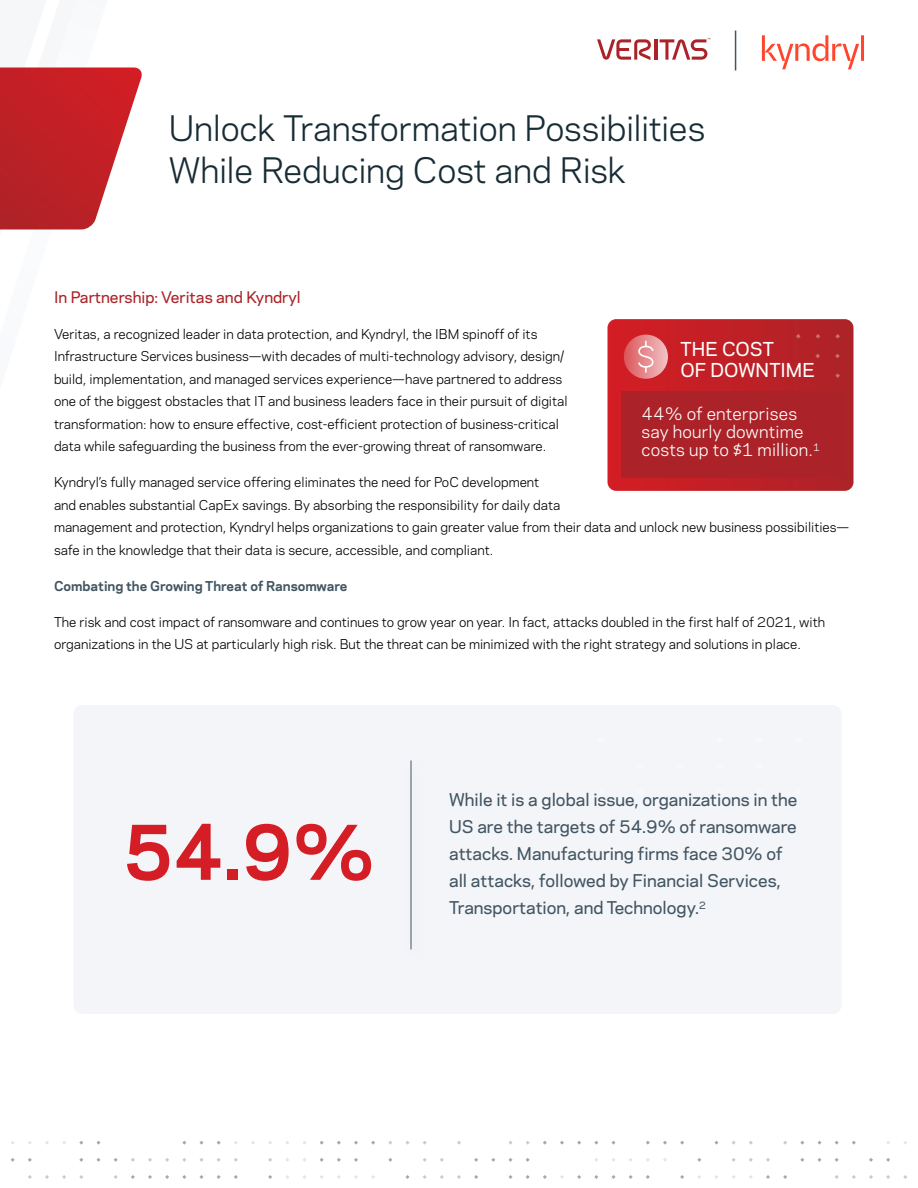
<style>
.page{position:relative;width:918px;height:1188px;background:#fff}
.page>*{position:absolute;margin:0;border:0;box-sizing:border-box;transform-origin:0 0}
.Quote_Body{font:700 72px "Polaris";color:#d41d24}
.Headline{font:33px/42px "Polaris";letter-spacing:-.01em;color:#182c35}
.Call_Out_Box{font:500 18px/21px "Polaris";letter-spacing:.005em;color:#fff}
.t1{font:500 16.5px/27px "Polaris";color:#425563}
.Body_Copy{font:16.5px/18px "Polaris";letter-spacing:.01em;color:#fff}
.Paragraph_Title{font:500 15px "Polaris";color:#ab2328}
.Body_Copy-2{font:12.75px/22.5px "Polaris";color:#000}
.Paragraph_Subtitle{font:700 12.75px "Polaris";color:#425563}
</style>
<div class="page">
<svg style="left:0;top:67px;width:142px;height:163px"></svg>
<svg style="left:783px;top:1175px;width:4px;height:4px"></svg>
<svg style="left:766px;top:1158px;width:4px;height:4px"></svg>
<svg style="left:766px;top:1175px;width:4px;height:4px"></svg>
<svg style="left:749px;top:1158px;width:4px;height:4px"></svg>
<svg style="left:714px;top:1141px;width:5px;height:4px"></svg>
<svg style="left:697px;top:1158px;width:4px;height:4px"></svg>
<svg style="left:680px;top:1141px;width:4px;height:4px"></svg>
<svg style="left:680px;top:1175px;width:4px;height:4px"></svg>
<svg style="left:663px;top:1141px;width:4px;height:4px"></svg>
<svg style="left:646px;top:1141px;width:4px;height:4px"></svg>
<svg style="left:646px;top:1175px;width:4px;height:4px"></svg>
<svg style="left:629px;top:1175px;width:4px;height:4px"></svg>
<svg style="left:611px;top:1141px;width:5px;height:4px"></svg>
<svg style="left:611px;top:1175px;width:5px;height:4px"></svg>
<svg style="left:594px;top:1175px;width:4px;height:4px"></svg>
<svg style="left:577px;top:1141px;width:4px;height:4px"></svg>
<svg style="left:577px;top:1175px;width:4px;height:4px"></svg>
<svg style="left:560px;top:1141px;width:4px;height:4px"></svg>
<svg style="left:560px;top:1175px;width:4px;height:4px"></svg>
<svg style="left:543px;top:1141px;width:4px;height:4px"></svg>
<svg style="left:543px;top:1175px;width:4px;height:4px"></svg>
<svg style="left:526px;top:1158px;width:4px;height:4px"></svg>
<svg style="left:526px;top:1175px;width:4px;height:4px"></svg>
<svg style="left:508px;top:1141px;width:5px;height:4px"></svg>
<svg style="left:508px;top:1158px;width:5px;height:4px"></svg>
<svg style="left:508px;top:1175px;width:5px;height:4px"></svg>
<svg style="left:491px;top:1158px;width:4px;height:4px"></svg>
<svg style="left:474px;top:1158px;width:4px;height:4px"></svg>
<svg style="left:474px;top:1175px;width:4px;height:4px"></svg>
<svg style="left:457px;top:1141px;width:4px;height:4px"></svg>
<svg style="left:457px;top:1175px;width:4px;height:4px"></svg>
<svg style="left:440px;top:1158px;width:4px;height:4px"></svg>
<svg style="left:440px;top:1175px;width:4px;height:4px"></svg>
<svg style="left:423px;top:1175px;width:4px;height:4px"></svg>
<svg style="left:405px;top:1141px;width:5px;height:4px"></svg>
<svg style="left:405px;top:1175px;width:5px;height:4px"></svg>
<svg style="left:388px;top:1158px;width:4px;height:4px"></svg>
<svg style="left:371px;top:1141px;width:4px;height:4px"></svg>
<svg style="left:354px;top:1141px;width:4px;height:4px"></svg>
<svg style="left:354px;top:1158px;width:4px;height:4px"></svg>
<svg style="left:354px;top:1175px;width:4px;height:4px"></svg>
<svg style="left:337px;top:1141px;width:4px;height:4px"></svg>
<svg style="left:337px;top:1158px;width:4px;height:4px"></svg>
<svg style="left:320px;top:1158px;width:4px;height:4px"></svg>
<svg style="left:268px;top:1158px;width:4px;height:4px"></svg>
<svg style="left:268px;top:1175px;width:4px;height:4px"></svg>
<svg style="left:234px;top:1158px;width:4px;height:4px"></svg>
<svg style="left:234px;top:1175px;width:4px;height:4px"></svg>
<svg style="left:217px;top:1175px;width:4px;height:4px"></svg>
<svg style="left:199px;top:1141px;width:5px;height:4px"></svg>
<svg style="left:199px;top:1158px;width:5px;height:4px"></svg>
<svg style="left:199px;top:1175px;width:5px;height:4px"></svg>
<svg style="left:182px;top:1175px;width:4px;height:4px"></svg>
<svg style="left:165px;top:1158px;width:4px;height:4px"></svg>
<svg style="left:165px;top:1175px;width:4px;height:4px"></svg>
<svg style="left:148px;top:1158px;width:4px;height:4px"></svg>
<svg style="left:148px;top:1175px;width:4px;height:4px"></svg>
<svg style="left:131px;top:1158px;width:4px;height:4px"></svg>
<svg style="left:131px;top:1175px;width:4px;height:4px"></svg>
<svg style="left:114px;top:1158px;width:4px;height:4px"></svg>
<svg style="left:114px;top:1175px;width:4px;height:4px"></svg>
<svg style="left:96px;top:1141px;width:5px;height:4px"></svg>
<svg style="left:96px;top:1158px;width:5px;height:4px"></svg>
<svg style="left:79px;top:1158px;width:4px;height:4px"></svg>
<svg style="left:79px;top:1175px;width:4px;height:4px"></svg>
<svg style="left:62px;top:1175px;width:4px;height:4px"></svg>
<svg style="left:45px;top:1175px;width:4px;height:4px"></svg>
<svg style="left:28px;top:1158px;width:4px;height:4px"></svg>
<svg style="left:28px;top:1175px;width:4px;height:4px"></svg>
<svg style="left:11px;top:1158px;width:4px;height:4px"></svg>
<svg style="left:903px;top:1175px;width:4px;height:4px"></svg>
<svg style="left:886px;top:1158px;width:4px;height:4px"></svg>
<svg style="left:886px;top:1175px;width:4px;height:4px"></svg>
<svg style="left:869px;top:1158px;width:4px;height:4px"></svg>
<svg style="left:869px;top:1175px;width:4px;height:4px"></svg>
<svg style="left:852px;top:1141px;width:4px;height:4px"></svg>
<svg style="left:852px;top:1175px;width:4px;height:4px"></svg>
<svg style="left:835px;top:1158px;width:4px;height:4px"></svg>
<svg style="left:835px;top:1175px;width:4px;height:4px"></svg>
<svg style="left:817px;top:1141px;width:5px;height:4px"></svg>
<svg style="left:817px;top:1158px;width:5px;height:4px"></svg>
<svg style="left:800px;top:1158px;width:4px;height:4px"></svg>
<div style="left:73px;top:705px;width:768px;height:309px;background:#f4f5f8;border-radius:9px"></div>
<svg style="left:608px;top:319px;width:246px;height:172px;background:#b7262b"></svg>
<hr style="left:411px;top:760px;width:1px;height:190px;background:#425563">
<hr style="left:654px;top:39px;width:3px;height:21px;background:#ab2328">
<svg style="left:597px;top:39px;width:54px;height:21px"></svg>
<svg style="left:660px;top:38px;width:50px;height:22px"></svg>
<hr style="left:735px;top:31px;width:1px;height:39px;background:#425563">
<svg style="left:762px;top:35px;width:102px;height:34px"></svg>
<p class="Headline" style="left:169px;top:105px;width:538px">Unlock Transformation Possibilities<br>While Reducing Cost and Risk</p>
<p class="Paragraph_Title" style="left:54px;top:286px;width:248px">In Partnership: Veritas and Kyndryl</p>
<p class="Body_Copy-2" style="left:54px;top:322px;width:515px">Veritas, a recognized leader in data protection, and Kyndryl, the IBM spinoff of its Infrastructure Services business—with decades of multi-technology advisory, design/ build, implementation, and managed services experience—have partnered to address one of the biggest obstacles that IT and business leaders face in their pursuit of digital transformation: how to ensure effective, cost-efficient protection of business-critical data while safeguarding the business from the ever-growing threat of ransomware.</p>
<p class="Body_Copy-2" style="left:54px;top:471px;width:797px">Kyndryl’s fully managed service offering eliminates the need for PoC development<br>and enables substantial CapEx savings. By absorbing the responsibility for daily data<br>management and protection, Kyndryl helps organizations to gain greater value from their data and unlock new business possibilities— safe in the knowledge that their data is secure, accessible, and compliant.</p>
<p class="Paragraph_Subtitle" style="left:54px;top:576px;width:295px">Combating the Growing Threat of Ransomware</p>
<p class="Body_Copy-2" style="left:54px;top:610px;width:773px">The risk and cost impact of ransomware and continues to grow year on year. In fact, attacks doubled in the first half of 2021, with organizations in the US at particularly high risk. But the threat can be minimized with the right strategy and solutions in place.</p>
<p class="Call_Out_Box" style="left:681px;top:338px;width:136px">THE COST<br>OF DOWNTIME</p>
<p class="Body_Copy" style="left:642px;top:404px;width:180px">44% of enterprises say hourly downtime costs up to $1 million.<sup>1</sup></p>
<p class="Quote_Body" style="left:123px;top:798px;width:254px">54.9%</p>
<p class="t1" style="left:449px;top:785px;width:350px">While it is a global issue, organizations in the US are the targets of 54.9% of ransomware attacks. Manufacturing firms face 30% of all attacks, followed by Financial Services, Transportation, and Technology.<sup>2</sup></p>
</div>
